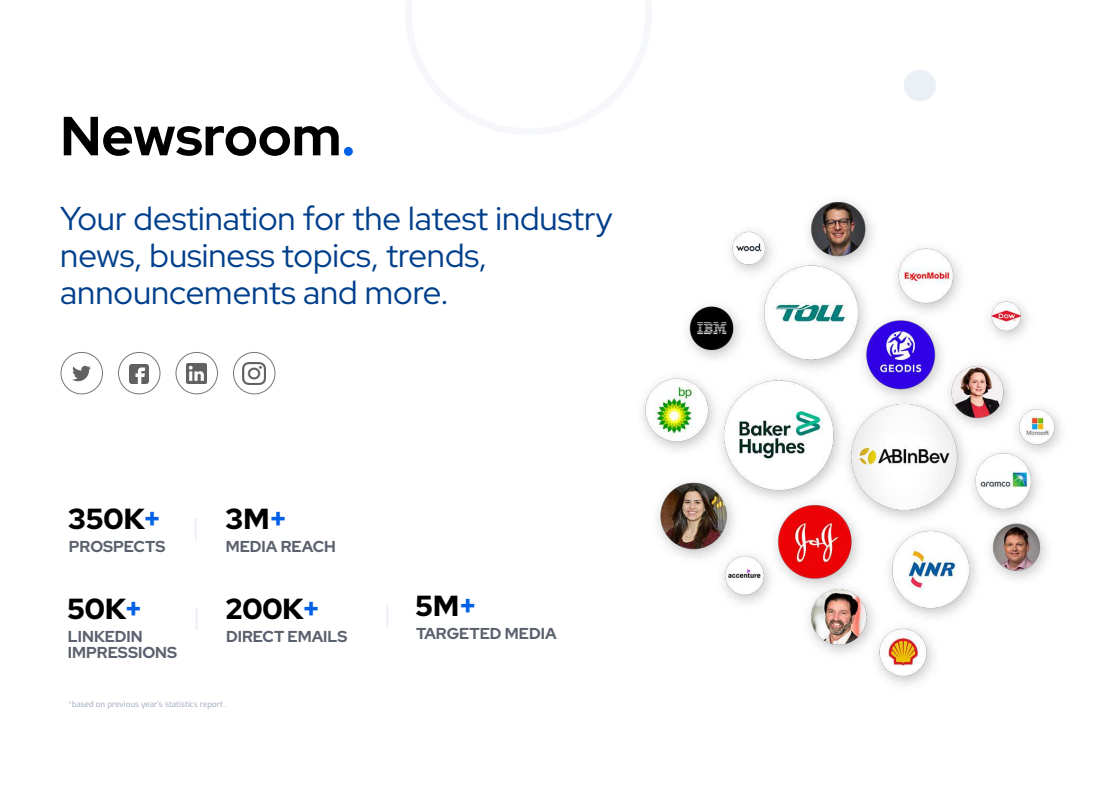
<style>
.page{position:relative;width:1120px;height:790px;background:#fff}
.page>*{position:absolute;margin:0;border:0;box-sizing:border-box;transform-origin:0 0}
.t1{font:800 55px "Red Hat Display";color:#000}
.t2{font:33px/37px "Red Hat Display";color:#003f8c}
.t3{font:900 29px "Red Hat Display";color:#000}
.t4{font:700 15.8px/16px "Red Hat Display";color:#5b616e}
.t5{font:8px "Exo";color:#9aa6b7}
.s1{color:#0160e7}
</style>
<div class="page">
<div style="left:904px;top:70px;width:32px;height:31px;background:#ebf0f6;border-radius:50%"></div>
<div style="left:61px;top:352px;width:42px;height:42px;border:1px solid #747577;border-radius:50%"></div>
<div style="left:118px;top:352px;width:42px;height:42px;border:1px solid #747577;border-radius:50%"></div>
<div style="left:176px;top:352px;width:42px;height:42px;border:1px solid #747577;border-radius:50%"></div>
<div style="left:233px;top:352px;width:42px;height:42px;border:1px solid #747577;border-radius:50%"></div>
<img style="left:73px;top:365px;width:18px;height:17px">
<img style="left:130px;top:364px;width:19px;height:19px">
<img style="left:186px;top:364px;width:20px;height:19px">
<img style="left:243px;top:362px;width:22px;height:23px">
<hr style="left:195px;top:518px;width:2px;height:23px;background:#ebf0f6">
<hr style="left:386px;top:605px;width:2px;height:23px;background:#ebf0f6">
<hr style="left:196px;top:607px;width:2px;height:23px;background:#ebf0f6">
<img style="left:643px;top:200px;width:419px;height:485px">
<h1 class="t1" style="left:60px;top:100px;width:296px">Newsroom<span class="s1">.</span></h1>
<p class="t2" style="left:60px;top:199px;width:554px">Your destination for the latest industry news, business topics, trends, announcements and more.</p>
<p class="t3" style="left:68px;top:500px;width:95px">350K<span class="s1">+</span></p>
<p class="t4" style="left:69px;top:538px;width:98px">PROSPECTS</p>
<p class="t3" style="left:67px;top:590px;width:77px">50K<span class="s1">+</span></p>
<p class="t4" style="left:68px;top:628px;width:111px">LINKEDIN<br>IMPRESSIONS</p>
<p class="t3" style="left:225px;top:500px;width:63px">3M<span class="s1">+</span></p>
<p class="t4" style="left:226px;top:538px;width:112px">MEDIA REACH</p>
<p class="t3" style="left:225px;top:590px;width:96px">200K<span class="s1">+</span></p>
<p class="t4" style="left:226px;top:628px;width:123px">DIRECT EMAILS</p>
<p class="t5" style="left:68px;top:698px;width:160px">*based on previous year’s statistics report .</p>
<p class="t3" style="left:415px;top:587px;width:63px">5M<span class="s1">+</span></p>
<p class="t4" style="left:416px;top:625px;width:142px">TARGETED MEDIA</p>
</div>
